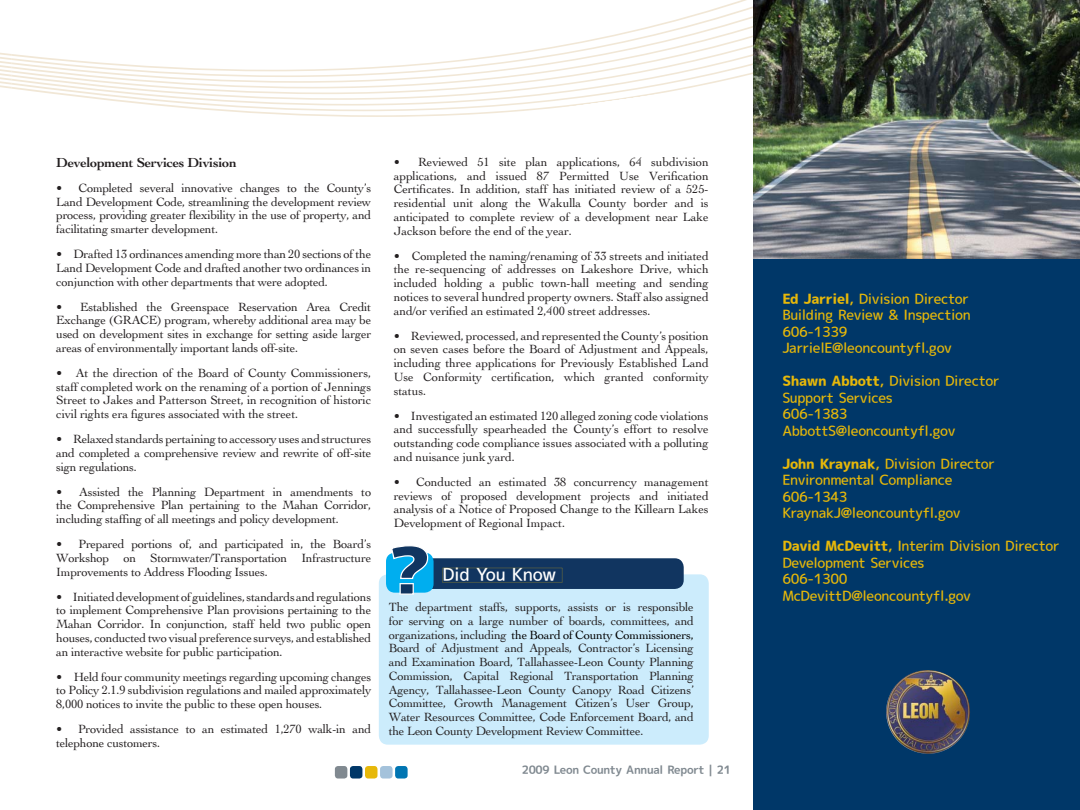
<style>
.page{position:relative;width:1080px;height:810px;background:#fff}
.page>*{position:absolute;margin:0;border:0;box-sizing:border-box;transform-origin:0 0}
.t1{font:17.5px "mplus 2 p medium";letter-spacing:-.02em;color:#fff}
.t2{font:13.75px/16.5px "mplus 2 p medium";letter-spacing:-.025em;color:#e7b809}
.t3{font:700 13.75px "Cochin";letter-spacing:-.02em;color:#231f20}
.t4{font:12.5px/13.8px "Cochin";letter-spacing:-.02em;color:#231f20;text-align:justify}
.t5{font:11.25px "mplus 2 p bold";letter-spacing:-.025em;color:#808990}
.s1{color:#000}
.s2{font-family:"mplus 2 p heavy"}
</style>
<div class="page">
<svg style="left:0;top:52px;width:11px;height:37px"></svg>
<svg style="left:226px;top:111px;width:528px;height:6px"></svg>
<svg style="left:165px;top:106px;width:589px;height:5px"></svg>
<svg style="left:107px;top:100px;width:647px;height:6px"></svg>
<svg style="left:56px;top:94px;width:698px;height:6px"></svg>
<svg style="left:11px;top:88px;width:743px;height:6px"></svg>
<svg style="left:11px;top:83px;width:743px;height:5px"></svg>
<svg style="left:11px;top:77px;width:743px;height:6px"></svg>
<svg style="left:11px;top:71px;width:743px;height:6px"></svg>
<svg style="left:11px;top:0;width:743px;height:71px"></svg>
<div style="left:380px;top:766px;width:13px;height:13px;background:#a4c2db;border-radius:3px"></div>
<div style="left:335px;top:766px;width:12px;height:13px;background:#808990;border-radius:3px"></div>
<div style="left:365px;top:766px;width:13px;height:13px;background:#e7b809;border-radius:3px"></div>
<div style="left:395px;top:766px;width:13px;height:13px;background:#0075b2;border-radius:3px"></div>
<div style="left:350px;top:766px;width:12px;height:13px;background:#003768;border-radius:3px"></div>
<div style="left:754px;top:259px;width:326px;height:540px;background:#003768"></div>
<img style="left:959px;top:684px;width:8px;height:13px">
<img style="left:754px;top:0;width:326px;height:259px">
<div style="left:379px;top:574px;width:330px;height:171px;background:#ccecfc;border-radius:9px"></div>
<div style="left:406px;top:558px;width:278px;height:31px;background:#113560;border-radius:9px"></div>
<svg style="left:443px;top:568px;width:119px;height:14px"></svg>
<div style="left:386px;top:553px;width:48px;height:40px;background:#00aeef;border-radius:9px"></div>
<svg style="left:391px;top:546px;width:37px;height:49px"></svg>
<p class="t3" style="left:56px;top:154px;width:182px">Development Services Division</p>
<p class="t4" style="left:56px;top:181px;width:317px">• Completed several innovative changes to the County’s Land Development Code, streamlining the development review process, providing greater flexibility in the use of property, and facilitating smarter development.</p>
<p class="t4" style="left:56px;top:247px;width:317px">• Drafted 13 ordinances amending more than 20 sections of the Land Development Code and drafted another two ordinances in conjunction with other departments that were adopted.</p>
<p class="t4" style="left:56px;top:300px;width:317px">• Established the Greenspace Reservation Area Credit Exchange (GRACE) program, whereby additional area may be used on development sites in exchange for setting aside larger areas of environmentally important lands off-site.</p>
<p class="t4" style="left:56px;top:366px;width:317px">• At the direction of the Board of County Commissioners, staff completed work on the renaming of a portion of Jennings Street to Jakes and Patterson Street, in recognition of historic civil rights era figures associated with the street.</p>
<p class="t4" style="left:56px;top:432px;width:317px">• Relaxed standards pertaining to accessory uses and structures and completed a comprehensive review and rewrite of off-site sign regulations.</p>
<p class="t4" style="left:56px;top:485px;width:317px">• Assisted the Planning Department in amendments to the Comprehensive Plan pertaining to the Mahan Corridor, including staffing of all meetings and policy development.</p>
<p class="t4" style="left:56px;top:537px;width:317px">• Prepared portions of, and participated in, the Board’s Workshop on Stormwater/Transportation Infrastructure Improvements to Address Flooding Issues.</p>
<p class="t4" style="left:56px;top:590px;width:317px">• Initiated development of guidelines, standards and regulations to implement Comprehensive Plan provisions pertaining to the Mahan Corridor. In conjunction, staff held two public open houses, conducted two visual preference surveys, and established an interactive website for public participation.</p>
<p class="t4" style="left:56px;top:670px;width:317px">• Held four community meetings regarding upcoming changes to Policy 2.1.9 subdivision regulations and mailed approximately 8,000 notices to invite the public to these open houses.</p>
<p class="t4" style="left:56px;top:722px;width:317px">• Provided assistance to an estimated 1,270 walk-in and telephone customers.</p>
<p class="t4" style="left:394px;top:155px;width:317px">• Reviewed 51 site plan applications, 64 subdivision applications, and issued 87 Permitted Use Verification Certificates. In addition, staff has initiated review of a 525- residential unit along the Wakulla County border and is anticipated to complete review of a development near Lake Jackson before the end of the year.</p>
<p class="t4" style="left:394px;top:249px;width:317px">• Completed the naming/renaming of 33 streets and initiated the re-sequencing of addresses on Lakeshore Drive, which included holding a public town-hall meeting and sending notices to several hundred property owners. Staff also assigned and/or verified an estimated 2,400 street addresses.</p>
<p class="t4" style="left:394px;top:329px;width:317px">• Reviewed, processed, and represented the County’s position on seven cases before the Board of Adjustment and Appeals, including three applications for Previously Established Land Use Conformity certification, which granted conformity status.</p>
<p class="t4" style="left:394px;top:409px;width:317px">• Investigated an estimated 120 alleged zoning code violations and successfully spearheaded the County’s effort to resolve outstanding code compliance issues associated with a polluting and nuisance junk yard.</p>
<p class="t4" style="left:394px;top:475px;width:317px">• Conducted an estimated 38 concurrency management reviews of proposed development projects and initiated analysis of a Notice of Proposed Change to the Killearn Lakes Development of Regional Impact.</p>
<h1 class="t1" style="left:443px;top:566px;width:116px">Did You Know</h1>
<p class="t4" style="left:389px;top:600px;width:307px">The department staffs, supports, assists or is responsible for serving on a large number of boards, committees, and organizations, including <span class="s1">the Board of County Commissioners, </span>Board of Adjustment and Appeals, Contractor’s Licensing and Examination Board, Tallahassee-Leon County Planning Commission, Capital Regional Transportation Planning Agency, Tallahassee-Leon County Canopy Road Citizens’ Committee, Growth Management Citizen’s User Group, Water Resources Committee, Code Enforcement Board, and the Leon County Development Review Committee.</p>
<p class="t5" style="left:522px;top:765px;width:211px">2009 Leon County Annual Report | 21</p>
<p class="t2" style="left:782px;top:291px;width:190px"><span class="s2">Ed Jarriel</span>, Division Director<br>Building Review &amp; Inspection<br>606-1339<br>JarrielE@leoncountyfl.gov</p>
<p class="t2" style="left:782px;top:374px;width:219px"><span class="s2">Shawn Abbott</span>, Division Director<br>Support Services<br>606-1383<br>AbbottS@leoncountyfl.gov</p>
<p class="t2" style="left:782px;top:456px;width:214px"><span class="s2">John Kraynak</span>, Division Director<br>Environmental Compliance<br>606-1343<br>KraynakJ@leoncountyfl.gov</p>
<p class="t2" style="left:782px;top:539px;width:279px"><span class="s2">David McDevitt</span>, Interim Division Director<br>Development Services<br>606-1300<br>McDevittD@leoncountyfl.gov</p>
</div>
